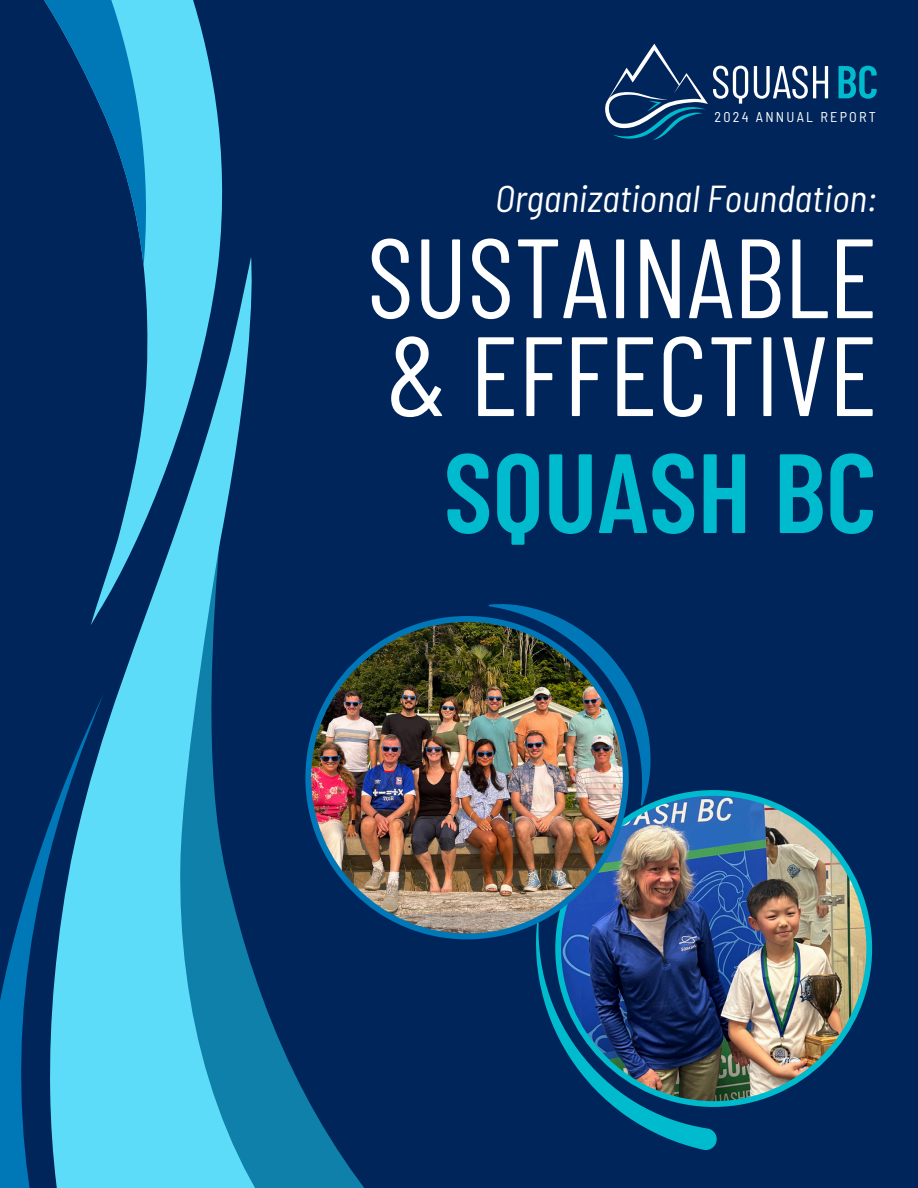
<style>
.page{position:relative;width:918px;height:1188px;background:#00255b}
.page>*{position:absolute;margin:0;border:0;box-sizing:border-box;transform-origin:0 0}
.t1{font:112.5px/97.8px "Barlow Condensed";color:#fff}
.t2{font:600 112.5px "Barlow Condensed";color:#00bbce}
.t3{font:italic semi-condensed 37.5px "Barlow";color:#fff}
.t4{font:semi-condensed 14.25px "Barlow";letter-spacing:.155em;color:#fff}
</style>
<div class="page">
<svg style="left:605px;top:44px;width:102px;height:96px"></svg>
<svg style="left:713px;top:66px;width:115px;height:38px"></svg>
<svg style="left:839px;top:66px;width:38px;height:33px"></svg>
<svg style="left:179px;top:0;width:44px;height:257px;fill:#5ddcf9"></svg>
<svg style="left:44px;top:0;width:135px;height:257px"></svg>
<svg style="left:0;top:257px;width:476px;height:931px"></svg>
<img style="left:629px;top:790px;width:243px;height:317px">
<img style="left:536px;top:893px;width:185px;height:257px">
<img style="left:305px;top:616px;width:324px;height:323px">
<img style="left:488px;top:604px;width:207px;height:202px">
<p class="t4" style="left:715px;top:108px;width:163px">2024 ANNUAL REPORT</p>
<p class="t3" style="left:495px;top:174px;width:384px">Organizational Foundation:</p>
<p class="t1" style="left:367px;top:224px;width:512px">SUSTAINABLE &amp; EFFECTIVE</p>
<p class="t2" style="left:444px;top:421px;width:435px">SQUASH BC</p>
</div>
